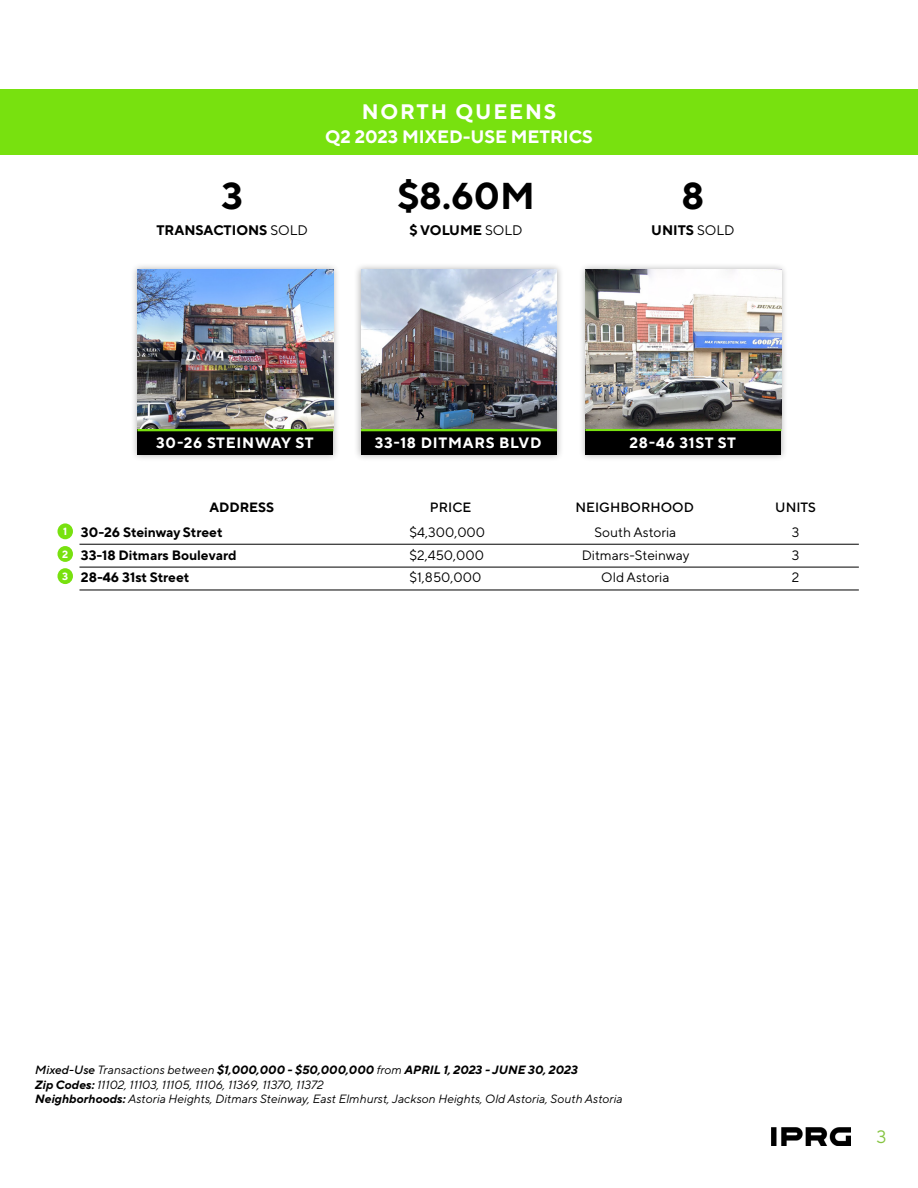
<style>
.page{position:relative;width:918px;height:1188px;background:#fff}
.page>*{position:absolute;margin:0;border:0;box-sizing:border-box;transform-origin:0 0}
.t1{font:700 37.35px "TT Norms Pro";color:#000}
.t2{font:700 21px "TT Norms Pro";letter-spacing:.09em;color:#fff}
.t3{font:700 18px "TT Norms Pro";color:#fff}
.t4{font:18px "TT Norms Pro";color:#85c441}
.t5{font:700 15px "TT Norms Pro";letter-spacing:.05em;color:#fff}
.t6{font:700 13.8px "TT Norms Pro";color:#000}
.t7{font:13.65px "TT Norms Pro";color:#000}
.t8{font:700 13.65px "TT Norms Pro";color:#000}
.t9{font:500 13.5px "TT Norms Pro";color:#000}
.t10{font:700 13.5px "TT Norms Pro";color:#000}
.t11{font:italic 12px "TT Norms Pro";color:#000}
.t12{font:italic 700 12px "TT Norms Pro";color:#000}
.t13{font:700 10.5px "TT Norms Pro";color:#fff}
.s1{font-weight:400}
.s2{font-weight:500}
.s3{font-weight:700}
</style>
<div class="page">
<img style="left:772px;top:1127px;width:78px;height:19px">
<div style="left:0;top:90px;width:918px;height:65px;background:#78e10f"></div>
<div style="left:130px;top:262px;width:211px;height:200px;background:#000;opacity:.31"></div>
<div style="left:137px;top:270px;width:196px;height:185px;background:#000"></div>
<hr style="left:137px;top:428px;width:196px;height:3px;background:#78e10f">
<img style="left:137px;top:270px;width:196px;height:158px">
<div style="left:354px;top:262px;width:210px;height:200px;background:#000;opacity:.31"></div>
<div style="left:361px;top:270px;width:196px;height:185px;background:#000"></div>
<hr style="left:361px;top:428px;width:196px;height:3px;background:#78e10f">
<img style="left:361px;top:270px;width:196px;height:158px">
<div style="left:578px;top:262px;width:211px;height:200px;background:#000;opacity:.31"></div>
<div style="left:585px;top:270px;width:196px;height:185px;background:#000"></div>
<hr style="left:585px;top:428px;width:196px;height:3px;background:#78e10f">
<img style="left:585px;top:270px;width:196px;height:158px">
<hr style="left:79px;top:544px;width:780px;height:1px;background:#000">
<hr style="left:79px;top:567px;width:780px;height:1px;background:#000">
<hr style="left:79px;top:590px;width:780px;height:1px;background:#000">
<div style="left:57px;top:523px;width:16px;height:16px;background:#78e10f;border-radius:50%"></div>
<div style="left:57px;top:546px;width:16px;height:16px;background:#78e10f;border-radius:50%"></div>
<div style="left:57px;top:568px;width:16px;height:16px;background:#78e10f;border-radius:50%"></div>
<p class="t1" style="left:221px;top:171px;width:23px">3</p>
<p class="t6" style="left:156px;top:221px;width:153px">TRANSACTIONS <span class="s1">SOLD</span></p>
<p class="t2" style="left:362px;top:98px;width:196px">NORTH QUEENS</p>
<p class="t3" style="left:325px;top:125px;width:269px">Q2 2023 MIXED-USE METRICS</p>
<p class="t1" style="left:397px;top:171px;width:139px">$8.60M</p>
<p class="t6" style="left:410px;top:221px;width:115px">$ VOLUME <span class="s1">SOLD</span></p>
<p class="t1" style="left:682px;top:171px;width:24px">8</p>
<p class="t6" style="left:651px;top:221px;width:85px">UNITS <span class="s1">SOLD</span></p>
<p class="t5" style="left:156px;top:433px;width:159px">30-26 STEINWAY ST</p>
<p class="t5" style="left:375px;top:433px;width:168px">33-18 DITMARS BLVD</p>
<p class="t5" style="left:630px;top:433px;width:108px">28-46 31ST ST</p>
<p class="t13" style="left:63px;top:524px;width:6px">1</p>
<p class="t13" style="left:62px;top:547px;width:8px">2</p>
<p class="t13" style="left:62px;top:570px;width:8px">3</p>
<p class="t10" style="left:210px;top:499px;width:66px">ADDRESS</p>
<p class="t9" style="left:430px;top:499px;width:43px">PRICE</p>
<p class="t9" style="left:576px;top:499px;width:120px">NEIGHBORHOOD</p>
<p class="t8" style="left:81px;top:523px;width:143px">30-26 Steinway Street</p>
<p class="t8" style="left:81px;top:546px;width:157px">33-18 Ditmars Boulevard</p>
<p class="t8" style="left:81px;top:569px;width:110px">28-46 31st Street</p>
<p class="t7" style="left:410px;top:523px;width:77px">$4,300,000</p>
<p class="t7" style="left:410px;top:546px;width:76px">$2,450,000</p>
<p class="t7" style="left:410px;top:569px;width:73px">$1,850,000</p>
<p class="t7" style="left:595px;top:523px;width:83px">South Astoria</p>
<p class="t7" style="left:582px;top:546px;width:109px">Ditmars-Steinway</p>
<p class="t7" style="left:601px;top:569px;width:70px">Old Astoria</p>
<p class="t9" style="left:775px;top:499px;width:42px">UNITS</p>
<p class="t7" style="left:792px;top:523px;width:9px">3</p>
<p class="t7" style="left:792px;top:546px;width:9px">3</p>
<p class="t7" style="left:792px;top:569px;width:9px">2</p>
<p class="t12" style="left:35px;top:1062px;width:544px"><span class="s2">Mixed-Use</span> <span class="s1">Transactions between</span> $1,000,000 - $50,000,000 <span class="s1">from</span> APRIL 1, 2023 - JUNE 30, 2023</p>
<p class="t11" style="left:35px;top:1077px;width:290px"><span class="s3">Zip Codes:</span> 11102, 11103, 11105, 11106, 11369, 11370, 11372</p>
<p class="t11" style="left:35px;top:1091px;width:589px"><span class="s3">Neighborhoods:</span> Astoria Heights, Ditmars Steinway, East Elmhurst, Jackson Heights, Old Astoria, South Astoria</p>
<h3 class="t4" style="left:876px;top:1125px;width:12px">3</h3>
</div>
